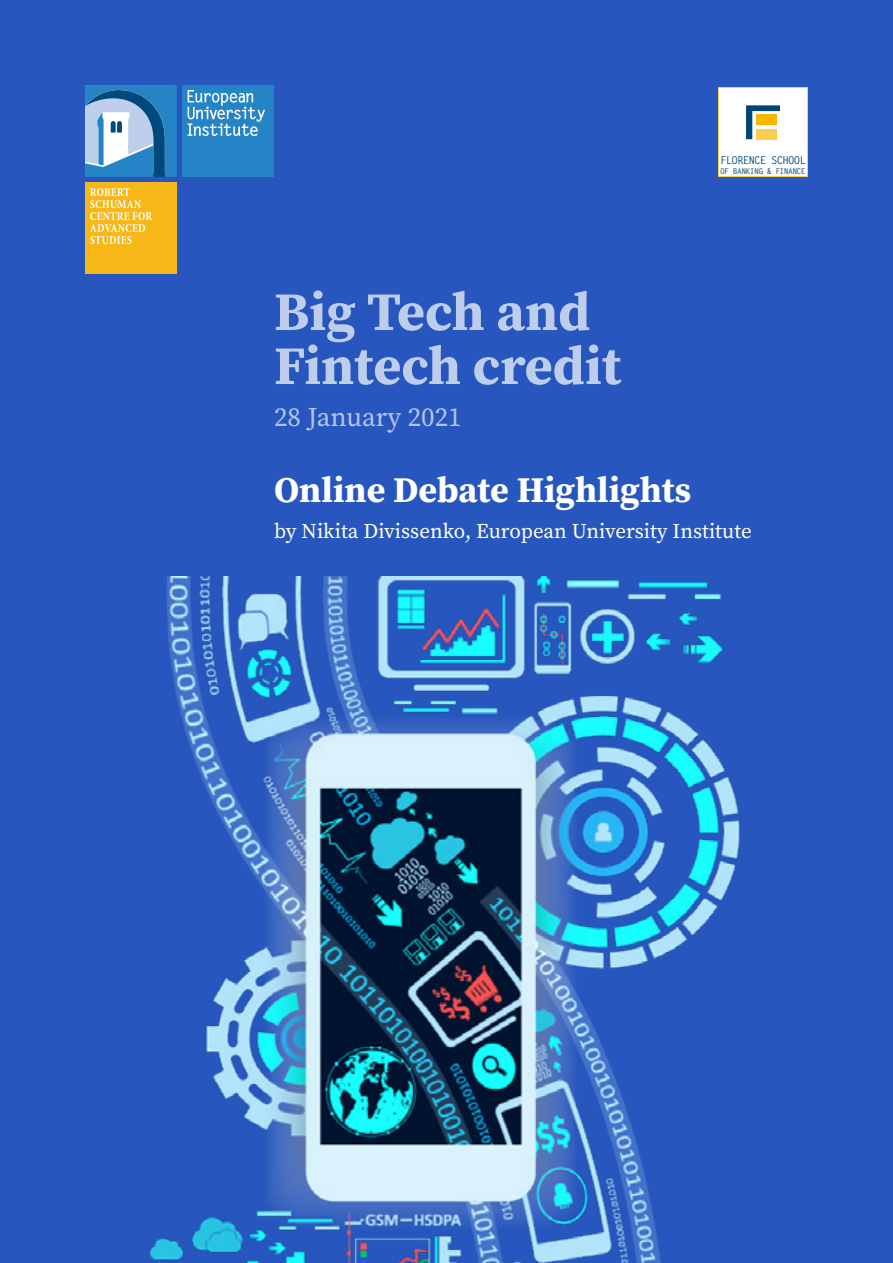
<style>
.page{position:relative;width:893px;height:1263px;background:#2757be}
.page>*{position:absolute;margin:0;border:0;box-sizing:border-box;transform-origin:0 0}
.t1{font:700 54px/54px "Source Serif Pro";color:#becdec}
.t2{font:700 36px "Source Serif Pro";color:#fff}
.t3{font:27px "Source Serif Pro";color:#b4c4e8}
.t4{font:21px "Source Serif Pro";color:#fff}
.t5{font:700 10.8px "Letter Gothic Std";letter-spacing:-.075em;color:#004577}
.t6{font:700 8.1px "Letter Gothic Std";letter-spacing:-.075em;color:#004577}
</style>
<div class="page">
<div style="left:182px;top:85px;width:92px;height:92px;background:#2484c6"></div>
<svg style="left:188px;top:90px;width:77px;height:46px"></svg>
<svg style="left:85px;top:85px;width:92px;height:92px;background:#659fcb"></svg>
<div style="left:85px;top:182px;width:92px;height:92px;background:#f7b718"></div>
<svg style="left:90px;top:188px;width:62px;height:56px"></svg>
<svg style="left:718px;top:87px;width:90px;height:90px;background:#f2f0e4"></svg>
<img style="left:149px;top:576px;width:592px;height:687px">
<h1 class="t1" style="left:274px;top:284px;width:349px">Big Tech and<br>Fintech credit</h1>
<p class="t3" style="left:274px;top:399px;width:189px">28 January 2021</p>
<p class="t5" style="left:720px;top:154px;width:87px">FLORENCE SCHOOL</p>
<p class="t6" style="left:720px;top:166px;width:87px">OF BANKING &amp; FINANCE</p>
<h2 class="t2" style="left:274px;top:465px;width:419px">Online Debate Highlights</h2>
<p class="t4" style="left:274px;top:517px;width:479px">by Nikita Divissenko, European University Institute</p>
</div>
